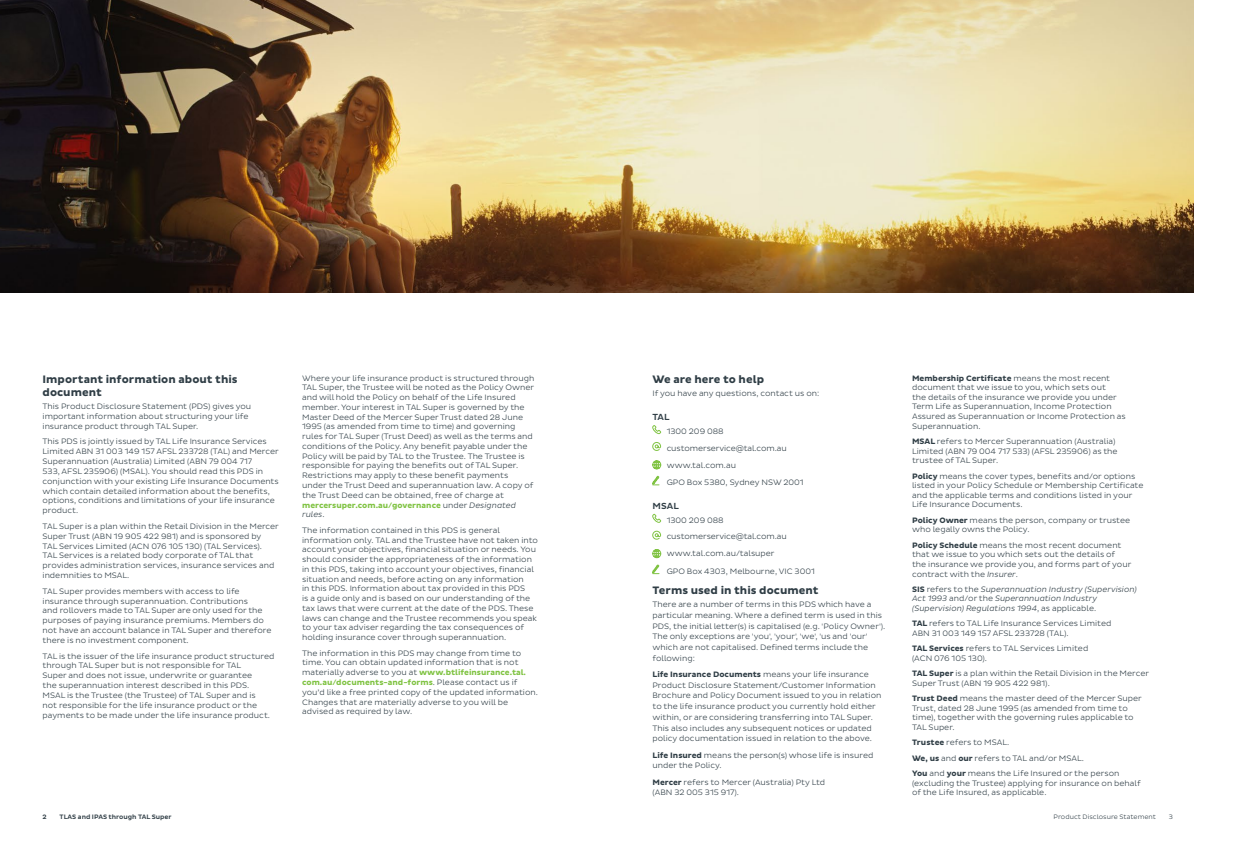
<style>
.page{position:relative;width:1237px;height:842px;background:#fff}
.page>*{position:absolute;margin:0;border:0;box-sizing:border-box;transform-origin:0 0}
.t1{font:700 11px/13.5px "Pluto Sans";color:#303e46}
.t2{font:500 9px "Pluto Sans";letter-spacing:.01em;color:#303e46}
.t3{font:300 8px/9.8px "Pluto Sans";color:#303e46}
.t4{font:italic 300 8px/9.6px "Pluto Sans";color:#303e46}
.t5{font:500 6.5px "Pluto Sans";color:#303e46}
.t6{font:300 6.5px "Pluto Sans";color:#303e46}
.s1{font-weight:700;color:#80c343}
.s2{font-style:italic}
.s3{font-weight:700}
.s4{font-weight:700;font-style:normal}
.s5{font-style:normal}
</style>
<div class="page">
<svg style="left:652px;top:425px;width:9px;height:9px"></svg>
<svg style="left:652px;top:442px;width:9px;height:9px"></svg>
<svg style="left:652px;top:460px;width:9px;height:9px"></svg>
<svg style="left:652px;top:476px;width:7px;height:9px"></svg>
<svg style="left:652px;top:513px;width:9px;height:10px"></svg>
<svg style="left:652px;top:531px;width:9px;height:9px"></svg>
<svg style="left:652px;top:549px;width:9px;height:9px"></svg>
<svg style="left:652px;top:564px;width:7px;height:10px"></svg>
<img style="left:0;top:0;width:1193px;height:292px">
<h1 class="t1" style="left:43px;top:373px;width:196px">Important information about this document</h1>
<p class="t3" style="left:43px;top:401px;width:210px">This Product Disclosure Statement (PDS) gives you important information about structuring your life insurance product through TAL Super.</p>
<p class="t3" style="left:43px;top:437px;width:238px">This PDS is jointly issued by TAL Life Insurance Services Limited ABN 31 003 149 157 AFSL 233728 (TAL) and Mercer Superannuation (Australia) Limited (ABN 79 004 717<br>533, AFSL 235906) (MSAL). You should read this PDS in conjunction with your existing Life Insurance Documents which contain detailed information about the benefits, options, conditions and limitations of your life insurance product.</p>
<p class="t3" style="left:43px;top:521px;width:238px">TAL Super is a plan within the Retail Division in the Mercer Super Trust (ABN 19 905 422 981) and is sponsored by<br>TAL Services Limited (ACN 076 105 130) (TAL Services).<br>TAL Services is a related body corporate of TAL that provides administration services, insurance services and indemnities to MSAL.</p>
<p class="t3" style="left:43px;top:586px;width:230px">TAL Super provides members with access to life insurance through superannuation. Contributions<br>and rollovers made to TAL Super are only used for the purposes of paying insurance premiums. Members do not have an account balance in TAL Super and therefore there is no investment component.</p>
<p class="t3" style="left:43px;top:651px;width:233px">TAL is the issuer of the life insurance product structured through TAL Super but is not responsible for TAL<br>Super and does not issue, underwrite or guarantee<br>the superannuation interest described in this PDS.<br>MSAL is the Trustee (the Trustee) of TAL Super and is<br>not responsible for the life insurance product or the payments to be made under the life insurance product.</p>
<p class="t3" style="left:302px;top:373px;width:234px">Where your life insurance product is structured through TAL Super, the Trustee will be noted as the Policy Owner and will hold the Policy on behalf of the Life Insured member. Your interest in TAL Super is governed by the Master Deed of the Mercer Super Trust dated 28 June 1995 (as amended from time to time) and governing rules for TAL Super (Trust Deed) as well as the terms and conditions of the Policy. Any benefit payable under the Policy will be paid by TAL to the Trustee. The Trustee is responsible for paying the benefits out of TAL Super.<br>Restrictions may apply to these benefit payments under the Trust Deed and superannuation law. A copy of the Trust Deed can be obtained, free of charge at <span class="s1">mercersuper.com.au/governance</span> under <span class="s2">Designated rules</span>.</p>
<p class="t3" style="left:302px;top:525px;width:237px">The information contained in this PDS is general information only. TAL and the Trustee have not taken into account your objectives, financial situation or needs. You should consider the appropriateness of the information in this PDS, taking into account your objectives, financial situation and needs, before acting on any information<br>in this PDS. Information about tax provided in this PDS<br>is a guide only and is based on our understanding of the tax laws that were current at the date of the PDS. These laws can change and the Trustee recommends you speak to your tax adviser regarding the tax consequences of holding insurance cover through superannuation.</p>
<p class="t3" style="left:302px;top:648px;width:237px">The information in this PDS may change from time to time. You can obtain updated information that is not materially adverse to you at <span class="s1">www.btlifeinsurance.tal. com.au/documents-and-forms</span>. Please contact us if you’d like a free printed copy of the updated information.<br>Changes that are materially adverse to you will be advised as required by law.</p>
<h1 class="t1" style="left:652px;top:373px;width:113px">We are here to help</h1>
<p class="t3" style="left:652px;top:389px;width:168px">If you have any questions, contact us on:</p>
<p class="t2" style="left:652px;top:412px;width:19px">TAL</p>
<p class="t3" style="left:666px;top:423px;width:138px;line-height:17.1px">1300 209 088 customerservice@tal.com.au www.tal.com.au<br>GPO Box 5380, Sydney NSW 2001</p>
<p class="t2" style="left:652px;top:500px;width:28px">MSAL</p>
<p class="t3" style="left:666px;top:511px;width:150px;line-height:17.1px">1300 209 088 customerservice@tal.com.au www.tal.com.au/talsuper<br>GPO Box 4303, Melbourne, VIC 3001</p>
<h1 class="t1" style="left:652px;top:584px;width:167px">Terms used in this document</h1>
<p class="t3" style="left:652px;top:599px;width:234px;line-height:10.7px">There are a number of terms in this PDS which have a particular meaning. Where a defined term is used in this PDS, the initial letter(s) is capitalised (e.g. 'Policy Owner').<br>The only exceptions are 'you', 'your', 'we', 'us and 'our' which are not capitalised. Defined terms include the following:</p>
<p class="t3" style="left:652px;top:669px;width:230px;line-height:10.7px"><span class="s3">Life Insurance Documents</span> means your life insurance Product Disclosure Statement/Customer Information Brochure and Policy Document issued to you in relation to the life insurance product you currently hold either within, or are considering transferring into TAL Super.<br>This also includes any subsequent notices or updated policy documentation issued in relation to the above.</p>
<p class="t3" style="left:652px;top:749px;width:222px;line-height:10.7px"><span class="s3">Life Insured</span> means the person(s) whose life is insured under the Policy.</p>
<p class="t3" style="left:652px;top:776px;width:174px;line-height:10.7px"><span class="s3">Mercer</span> refers to Mercer (Australia) Pty Ltd (ABN 32 005 315 917).</p>
<p class="t3" style="left:911px;top:373px;width:215px"><span class="s3">Membership Certificate</span> means the most recent document that we issue to you, which sets out<br>the details of the insurance we provide you under Term Life as Superannuation, Income Protection Assured as Superannuation or Income Protection as Superannuation.</p>
<p class="t3" style="left:911px;top:437px;width:207px"><span class="s3">MSAL</span> refers to Mercer Superannuation (Australia)<br>Limited (ABN 79 004 717 533) (AFSL 235906) as the trustee of TAL Super.</p>
<p class="t3" style="left:911px;top:471px;width:233px"><span class="s3">Policy</span> means the cover types, benefits and/or options listed in your Policy Schedule or Membership Certificate and the applicable terms and conditions listed in your Life Insurance Documents.</p>
<p class="t3" style="left:911px;top:515px;width:219px"><span class="s3">Policy Owner</span> means the person, company or trustee who legally owns the Policy.</p>
<p class="t3" style="left:911px;top:540px;width:221px"><span class="s3">Policy Schedule</span> means the most recent document that we issue to you which sets out the details of the insurance we provide you, and forms part of your contract with the <span class="s2">Insurer</span>.</p>
<p class="t4" style="left:911px;top:584px;width:226px"><span class="s4">SIS</span> <span class="s5">refers to the</span> Superannuation Industry (Supervision)<br>Act 1993 <span class="s5">and/or the</span> Superannuation Industry (Supervision) Regulations 1994<span class="s5">, as applicable.</span></p>
<p class="t3" style="left:911px;top:619px;width:201px"><span class="s3">TAL</span> refers to TAL Life Insurance Services Limited<br>ABN 31 003 149 157 AFSL 233728 (TAL).</p>
<p class="t3" style="left:911px;top:644px;width:178px"><span class="s3">TAL Services</span> refers to TAL Services Limited (ACN 076 105 130).</p>
<p class="t3" style="left:911px;top:669px;width:238px"><span class="s3">TAL Super</span> is a plan within the Retail Division in the Mercer<br>Super Trust (ABN 19 905 422 981).</p>
<p class="t3" style="left:911px;top:694px;width:231px"><span class="s3">Trust Deed</span> means the master deed of the Mercer Super Trust, dated 28 June 1995 (as amended from time to time), together with the governing rules applicable to TAL Super.</p>
<p class="t3" style="left:911px;top:735px;width:209px;line-height:15.3px"><span class="s3">Trustee</span> refers to MSAL.<br><span class="s3">We, us</span> and <span class="s3">our</span> refers to TAL and/or MSAL.<br><span class="s3">You</span> and <span class="s3">your</span> means the Life Insured or the person</p>
<p class="t3" style="left:911px;top:778px;width:230px">(excluding the Trustee) applying for insurance on behalf of the Life Insured, as applicable.</p>
<p class="t5" style="left:43px;top:813px;width:6px">2</p>
<p class="t5" style="left:60px;top:813px;width:114px">TLAS and IPAS through TAL Super</p>
<p class="t6" style="left:1053px;top:813px;width:104px">Product Disclosure Statement</p>
<p class="t6" style="left:1168px;top:813px;width:6px">3</p>
</div>
